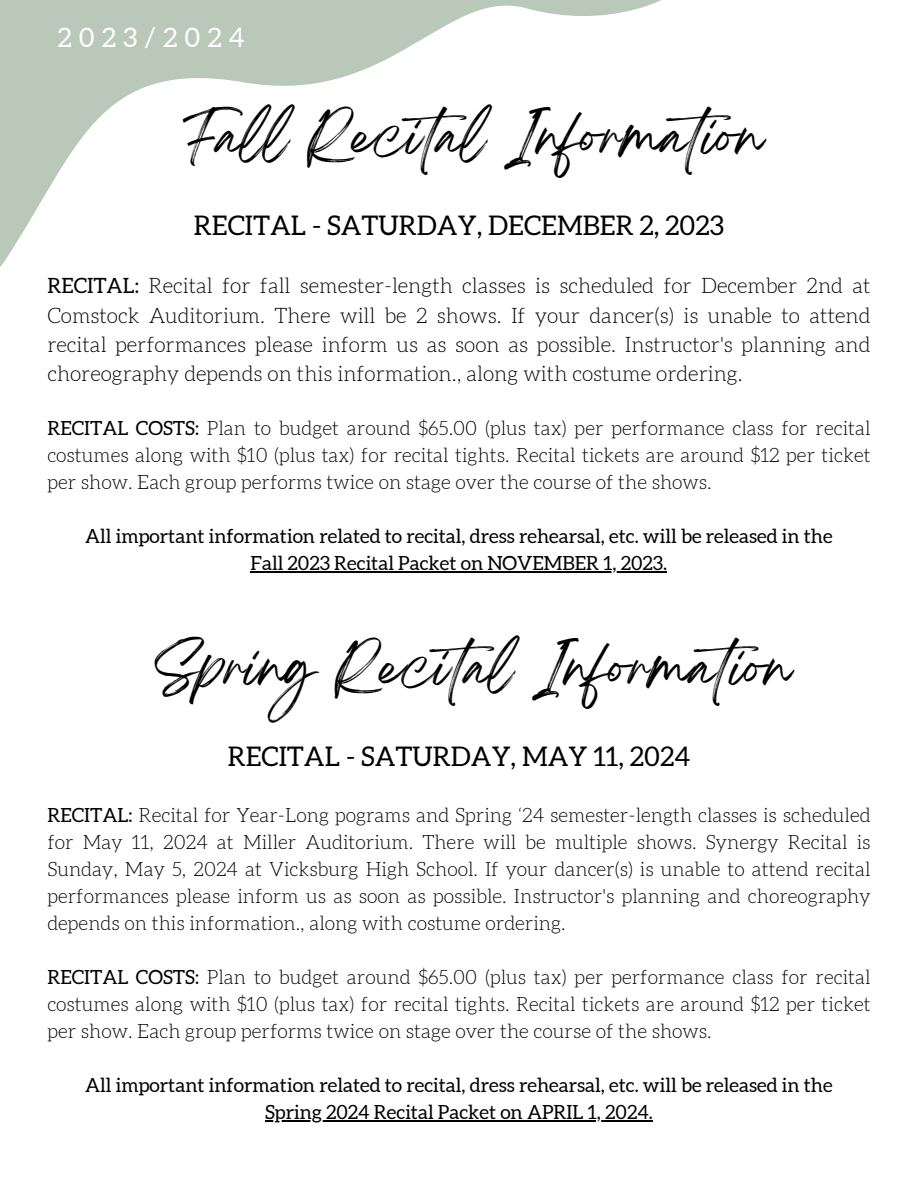
<style>
.page{position:relative;width:918px;height:1188px;background:#fff}
.page>*{position:absolute;margin:0;border:0;box-sizing:border-box;transform-origin:0 0}
.t1{font:46.2px "Breathing";color:#000}
.t2{font:27px "Aleo";color:#000}
.t3{font:27px "Aleo";letter-spacing:.265em;color:#fff}
.t4{font:300 21px/29.2px "Aleo";color:#000;text-align:justify}
.t5{font:300 19.5px/27px "Aleo";color:#000;text-align:justify}
.t6{font:19.5px/27px "Aleo";color:#000;text-align:center}
.s1{font-weight:400}
</style>
<div class="page">
<svg style="left:0;top:0;width:661px;height:267px"></svg>
<hr style="left:251px;top:571px;width:416px;height:1px;background:#000">
<hr style="left:265px;top:1120px;width:388px;height:1px;background:#000">
<h2 class="t3" style="left:57px;top:22px;width:189px">2023/2024</h2>
<h1 class="t1" style="left:183px;top:122px;width:582px">Fall Recital Information</h1>
<h2 class="t2" style="left:194px;top:213px;width:532px">RECITAL - SATURDAY, DECEMBER 2, 2023</h2>
<p class="t4" style="left:47px;top:272px;width:825px"><span class="s1">RECITAL:</span> Recital for fall semester-length classes is scheduled for December 2nd at Comstock Auditorium. There will be 2 shows. If your dancer(s) is unable to attend recital performances please inform us as soon as possible. Instructor's planning and choreography depends on this information., along with costume ordering.</p>
<p class="t5" style="left:47px;top:416px;width:825px"><span class="s1">RECITAL COSTS:</span> Plan to budget around $65.00 (plus tax) per performance class for recital costumes along with $10 (plus tax) for recital tights. Recital tickets are around $12 per ticket per show. Each group performs twice on stage over the course of the shows.</p>
<p class="t6" style="left:85px;top:524px;width:749px">All important information related to recital, dress rehearsal, etc. will be released in the<br>Fall 2023 Recital Packet on NOVEMBER 1, 2023.</p>
<h1 class="t1" style="left:155px;top:653px;width:638px">Spring Recital Information</h1>
<h2 class="t2" style="left:228px;top:744px;width:464px">RECITAL - SATURDAY, MAY 11, 2024</h2>
<p class="t5" style="left:47px;top:802px;width:825px"><span class="s1">RECITAL:</span> Recital for Year-Long pograms and Spring ‘24 semester-length classes is scheduled for May 11, 2024 at Miller Auditorium. There will be multiple shows. Synergy Recital is Sunday, May 5, 2024 at Vicksburg High School. If your dancer(s) is unable to attend recital performances please inform us as soon as possible. Instructor's planning and choreography depends on this information., along with costume ordering.</p>
<p class="t5" style="left:47px;top:964px;width:825px"><span class="s1">RECITAL COSTS:</span> Plan to budget around $65.00 (plus tax) per performance class for recital costumes along with $10 (plus tax) for recital tights. Recital tickets are around $12 per ticket per show. Each group performs twice on stage over the course of the shows.</p>
<p class="t6" style="left:85px;top:1072px;width:749px">All important information related to recital, dress rehearsal, etc. will be released in the<br>Spring 2024 Recital Packet on APRIL 1, 2024.</p>
</div>
